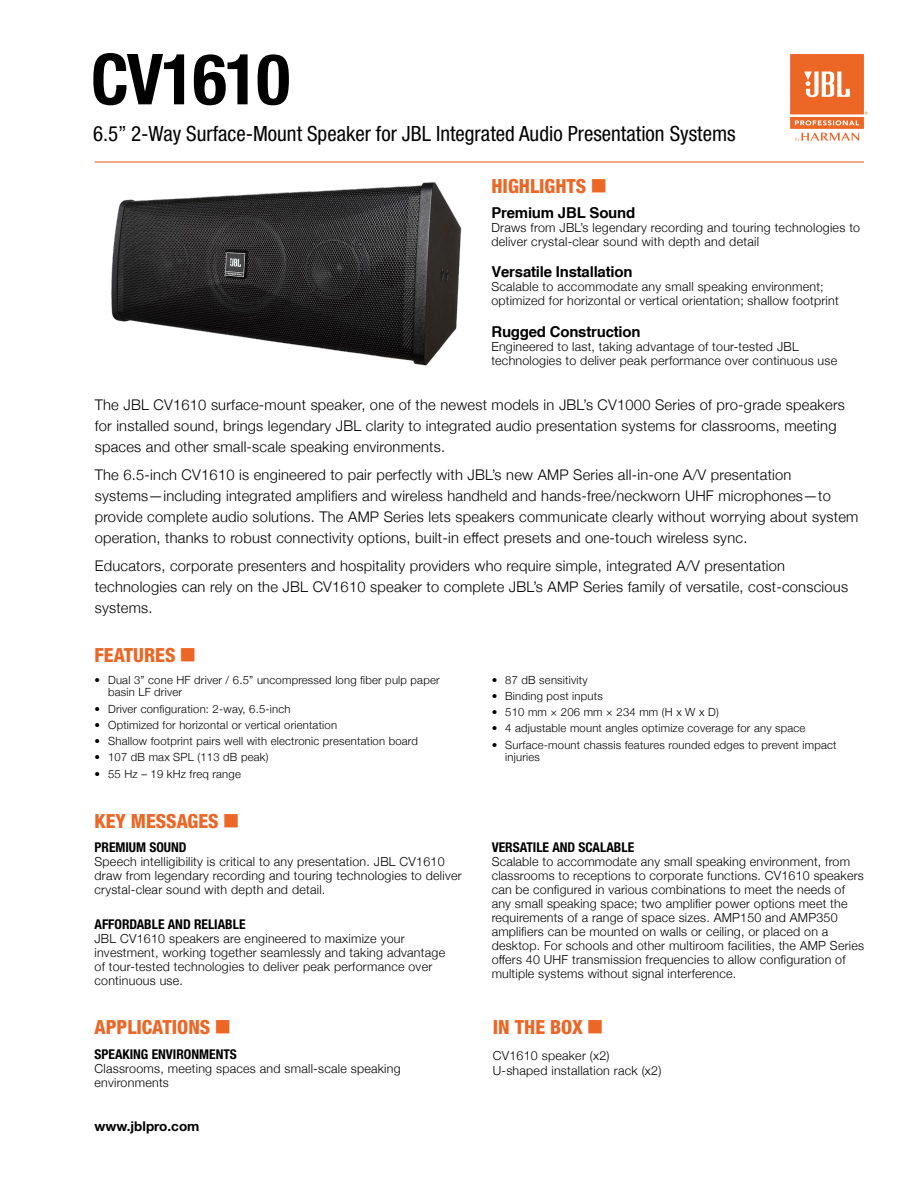
<style>
.page{position:relative;width:918px;height:1188px;background:#fff}
.page>*{position:absolute;margin:0;border:0;box-sizing:border-box;transform-origin:0 0}
.t1{font:700 condensed 70.5px "Helvetica Neue LT Std";letter-spacing:-.03em;color:#000}
.t2{font:condensed 21px "Helvetica Neue LT Std";color:#000}
.t3{font:800 condensed 19.5px "Helvetica Neue LT Std";color:#ec6626}
.t4{font:700 15px "Helvetica cyr";letter-spacing:-.015em;color:#000}
.t5{font:300 14.7px/21px "Helvetica Neue";letter-spacing:.015em;color:#000}
.t6{font:700 condensed 13.5px "Helvetica Neue LT Pro";color:#000}
.t7{font:700 13.5px "Helvetica Neue LT Std";color:#000}
.t8{font:300 12.45px/14px "Helvetica Neue";letter-spacing:.02em;color:#000}
.t9{font:300 11.25px/12.8px "Helvetica Neue";letter-spacing:.02em;color:#000}
</style>
<div class="page">
<hr style="left:95px;top:161px;width:769px;height:2px;background:#ec6626">
<svg style="left:790px;top:54px;width:78px;height:88px"></svg>
<img style="left:111px;top:182px;width:351px;height:184px">
<h1 class="t1" style="left:91px;top:37px;width:201px">CV1610</h1>
<h2 class="t2" style="left:93px;top:121px;width:644px">6.5” 2-Way Surface-Mount Speaker for JBL Integrated Audio Presentation Systems</h2>
<h3 class="t3" style="left:491px;top:174px;width:96px">HIGHLIGHTS</h3>
<p class="t4" style="left:491px;top:204px;width:145px">Premium JBL Sound</p>
<p class="t8" style="left:491px;top:220px;width:370px">Draws from JBL’s legendary recording and touring technologies to deliver crystal-clear sound with depth and detail</p>
<p class="t4" style="left:491px;top:264px;width:143px">Versatile Installation</p>
<p class="t8" style="left:491px;top:279px;width:349px">Scalable to accommodate any small speaking environment; optimized for horizontal or vertical orientation; shallow footprint</p>
<p class="t4" style="left:491px;top:323px;width:151px">Rugged Construction</p>
<p class="t8" style="left:491px;top:338px;width:347px">Engineered to last, taking advantage of tour-tested JBL technologies to deliver peak performance over continuous use</p>
<p class="t5" style="left:95px;top:393px;width:752px">The JBL CV1610 surface-mount speaker, one of the newest models in JBL’s CV1000 Series of pro-grade speakers for installed sound, brings legendary JBL clarity to integrated audio presentation systems for classrooms, meeting spaces and other small-scale speaking environments.</p>
<p class="t5" style="left:95px;top:463px;width:765px">The 6.5-inch CV1610 is engineered to pair perfectly with JBL’s new AMP Series all-in-one A/V presentation systems—including integrated amplifiers and wireless handheld and hands-free/neckworn UHF microphones—to provide complete audio solutions. The AMP Series lets speakers communicate clearly without worrying about system operation, thanks to robust connectivity options, built-in effect presets and one-touch wireless sync.</p>
<p class="t5" style="left:95px;top:554px;width:755px">Educators, corporate presenters and hospitality providers who require simple, integrated A/V presentation technologies can rely on the JBL CV1610 speaker to complete JBL’s AMP Series family of versatile, cost-conscious systems.</p>
<h3 class="t3" style="left:95px;top:643px;width:82px">FEATURES</h3>
<p class="t9" style="left:108px;top:672px;width:333px;text-indent:-14px">• Dual 3” cone HF driver / 6.5” uncompressed long fiber pulp paper basin LF driver</p>
<p class="t9" style="left:95px;top:701px;width:198px">• Driver configuration: 2-way, 6.5-inch</p>
<p class="t9" style="left:95px;top:718px;width:244px">• Optimized for horizontal or vertical orientation</p>
<p class="t9" style="left:95px;top:734px;width:325px">• Shallow footprint pairs well with electronic presentation board</p>
<p class="t9" style="left:95px;top:750px;width:175px">• 107 dB max SPL (113 dB peak)</p>
<p class="t9" style="left:95px;top:766px;width:148px">• 55 Hz – 19 kHz freq range</p>
<h3 class="t3" style="left:94px;top:809px;width:126px">KEY MESSAGES</h3>
<p class="t6" style="left:94px;top:839px;width:94px">PREMIUM SOUND</p>
<p class="t8" style="left:94px;top:854px;width:369px">Speech intelligibility is critical to any presentation. JBL CV1610 draw from legendary recording and touring technologies to deliver crystal-clear sound with depth and detail.</p>
<p class="t6" style="left:94px;top:917px;width:153px">AFFORDABLE AND RELIABLE</p>
<p class="t8" style="left:94px;top:931px;width:352px">JBL CV1610 speakers are engineered to maximize your investment, working together seamlessly and taking advantage of tour-tested technologies to deliver peak performance over continuous use.</p>
<h3 class="t3" style="left:94px;top:1015px;width:117px">APPLICATIONS</h3>
<p class="t6" style="left:94px;top:1046px;width:144px">SPEAKING ENVIRONMENTS</p>
<p class="t8" style="left:94px;top:1060px;width:308px">Classrooms, meeting spaces and small-scale speaking environments</p>
<p class="t7" style="left:95px;top:1118px;width:106px">www.jblpro.com</p>
<p class="t9" style="left:492px;top:672px;width:97px">• 87 dB sensitivity</p>
<p class="t9" style="left:492px;top:689px;width:113px">• Binding post inputs</p>
<p class="t9" style="left:492px;top:705px;width:229px">• 510 mm × 206 mm × 234 mm (H x W x D)</p>
<p class="t9" style="left:492px;top:721px;width:315px">• 4 adjustable mount angles optimize coverage for any space</p>
<p class="t9" style="left:505px;top:737px;width:333px;text-indent:-14px">• Surface-mount chassis features rounded edges to prevent impact injuries</p>
<p class="t6" style="left:492px;top:839px;width:144px">VERSATILE AND SCALABLE</p>
<p class="t8" style="left:492px;top:854px;width:374px">Scalable to accommodate any small speaking environment, from classrooms to receptions to corporate functions. CV1610 speakers can be configured in various combinations to meet the needs of any small speaking space; two amplifier power options meet the requirements of a range of space sizes. AMP150 and AMP350 amplifiers can be mounted on walls or ceiling, or placed on a desktop. For schools and other multiroom facilities, the AMP Series offers 40 UHF transmission frequencies to allow configuration of multiple systems without signal interference.</p>
<h3 class="t3" style="left:493px;top:1015px;width:92px">IN THE BOX</h3>
<p class="t8" style="left:493px;top:1047px;width:170px;line-height:15px">CV1610 speaker (x2)<br>U-shaped installation rack (x2)</p>
</div>
